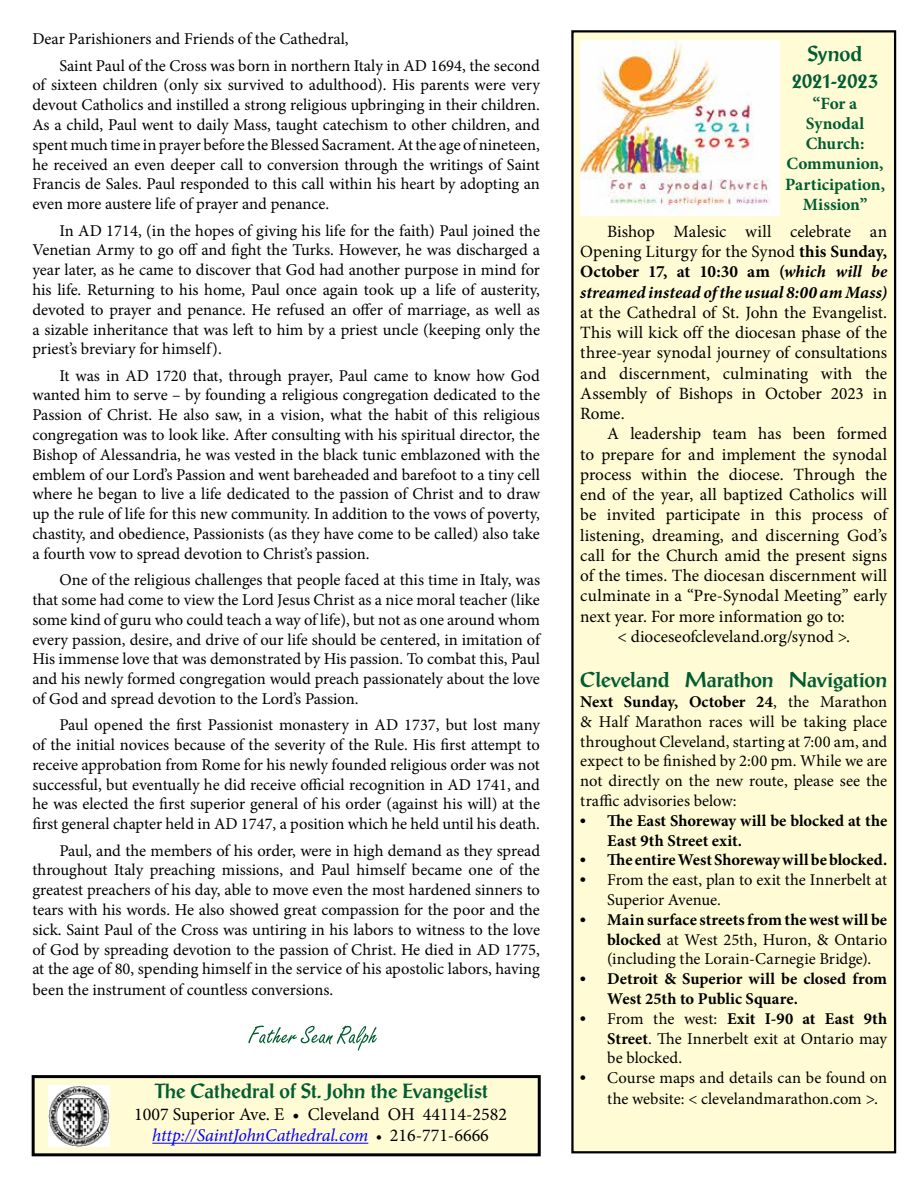
<style>
.page{position:relative;width:918px;height:1188px;background:#fff}
.page>*{position:absolute;margin:0;border:0;box-sizing:border-box;transform-origin:0 0}
.t1{font:500 21px/27px "Post Antiqua Pro";letter-spacing:-.01em;color:#005c31;text-align:center}
.t2{font:500 20.25px "Post Antiqua Pro";color:#005c31}
.t3{font:18px/21.6px "Minion Pro";color:#000;text-align:center}
.t4{font:17.25px/20.2px "Minion Pro";color:#000;text-align:justify}
.t5{font:700 17.25px/20.2px "Minion Pro";letter-spacing:-.005em;color:#005c31;text-align:center}
.t6{font:16.5px/19.8px "Minion Pro";color:#000;text-align:justify}
.t7{font:700 16.5px/19.8px "Minion Pro";color:#000}
.s1{font-style:italic;color:#00f}
.s2{font-size:16.5px}
.s3{font-weight:700}
.s4{font-weight:700;font-style:italic}
.s5{font-family:"Times"}
.s6{font-family:"Times";font-weight:700}
.s7{font-size:17.25px}
</style>
<div class="page">
<div style="left:33px;top:1077px;width:506px;height:78px;background:#fffcd5"></div>
<hr style="left:152px;top:1143px;width:216px;height:1px;background:#00f">
<div style="left:32px;top:1075px;width:509px;height:81px;border:3px solid #000"></div>
<img style="left:48px;top:1085px;width:61px;height:61px">
<svg style="left:248px;top:1026px;width:129px;height:25px"></svg>
<div style="left:572px;top:31px;width:323px;height:1121px;background:#fffcd5"></div>
<div style="left:571px;top:30px;width:325px;height:1123px;border:2px solid #000"></div>
<img style="left:581px;top:40px;width:199px;height:175px">
<p class="t6" style="left:59px;top:26px;width:482px;line-height:26.2px;text-indent:-27px">Dear Parishioners and Friends of the Cathedral,<br>Saint Paul of the Cross was born in northern Italy in AD 1694, the second</p>
<p class="t6" style="left:32px;top:75px;width:509px">of sixteen children (only six survived to adulthood). His parents were very devout Catholics and instilled a strong religious upbringing in their children.<br>As a child, Paul went to daily Mass, taught catechism to other children, and spent much time in prayer before the Blessed Sacrament. At the age of nineteen, he received an even deeper call to conversion through the writings of Saint Francis de Sales. Paul responded to this call within his heart by adopting an even more austere life of prayer and penance.</p>
<p class="t6" style="left:32px;top:220px;width:509px;text-indent:27px">In AD 1714, (in the hopes of giving his life for the faith) Paul joined the Venetian Army to go off and fight the Turks. However, he was discharged a year later, as he came to discover that God had another purpose in mind for his life. Returning to his home, Paul once again took up a life of austerity, devoted to prayer and penance. He refused an offer of marriage, as well as a sizable inheritance that was left to him by a priest uncle (keeping only the priest’s breviary for himself).</p>
<p class="t6" style="left:32px;top:366px;width:509px;text-indent:27px">It was in AD 1720 that, through prayer, Paul came to know how God wanted him to serve – by founding a religious congregation dedicated to the Passion of Christ. He also saw, in a vision, what the habit of this religious congregation was to look like. After consulting with his spiritual director, the Bishop of Alessandria, he was vested in the black tunic emblazoned with the emblem of our Lord’s Passion and went bareheaded and barefoot to a tiny cell where he began to live a life dedicated to the passion of Christ and to draw up the rule of life for this new community. In addition to the vows of poverty, chastity, and obedience, Passionists (as they have come to be called) also take a fourth vow to spread devotion to Christ’s passion.</p>
<p class="t6" style="left:32px;top:570px;width:509px;text-indent:27px">One of the religious challenges that people faced at this time in Italy, was that some had come to view the Lord Jesus Christ as a nice moral teacher (like some kind of guru who could teach a way of life), but not as one around whom every passion, desire, and drive of our life should be centered, in imitation of His immense love that was demonstrated by His passion. To combat this, Paul and his newly formed congregation would preach passionately about the love of God and spread devotion to the Lord’s Passion.</p>
<p class="t6" style="left:32px;top:715px;width:509px;text-indent:27px">Paul opened the first Passionist monastery in AD 1737, but lost many of the initial novices because of the severity of the Rule. His first attempt to receive approbation from Rome for his newly founded religious order was not successful, but eventually he did receive official recognition in AD 1741, and he was elected the first superior general of his order (against his will) at the first general chapter held in AD 1747, a position which he held until his death.</p>
<p class="t6" style="left:32px;top:840px;width:509px;text-indent:27px">Paul, and the members of his order, were in high demand as they spread throughout Italy preaching missions, and Paul himself became one of the greatest preachers of his day, able to move even the most hardened sinners to tears with his words. He also showed great compassion for the poor and the sick. Saint Paul of the Cross was untiring in his labors to witness to the love of God by spreading devotion to the passion of Christ. He died in AD 1775, at the age of 80, spending himself in the service of his apostolic labors, having been the instrument of countless conversions.</p>
<p class="t2" style="left:154px;top:1078px;width:335px">The Cathedral of St. John the Evangelist</p>
<p class="t3" style="left:134px;top:1103px;width:374px">1007 Superior Ave. E • Cleveland OH 44114-2582 <span class="s1">http://SaintJohnCathedral.com</span> <span class="s2">•</span> 216-771-6666</p>
<p class="t1" style="left:792px;top:40px;width:88px">Synod<br>2021-2023</p>
<p class="t5" style="left:785px;top:93px;width:101px">“For a<br>Synodal<br>Church:<br>Communion,<br>Participation,<br>Mission”</p>
<p class="t4" style="left:580px;top:221px;width:308px;text-indent:27px">Bishop Malesic will celebrate an Opening Liturgy for the Synod <span class="s3">this Sunday, October 17, at 10:30 am (</span><span class="s4">which will be streamed instead of the usual 8:00 am Mass)</span></p>
<p class="t4" style="left:580px;top:302px;width:308px">at the Cathedral of St. John the Evangelist.<br>This will kick off the diocesan phase of the three-year synodal journey of consultations and discernment, culminating with the Assembly of Bishops in October 2023 in Rome.</p>
<p class="t4" style="left:607px;top:424px;width:281px">A leadership team has been formed</p>
<p class="t4" style="left:580px;top:444px;width:308px">to prepare for and implement the synodal</p>
<p class="t4" style="left:580px;top:464px;width:308px">process within the diocese. Through the</p>
<p class="t4" style="left:580px;top:484px;width:308px">end of the year, all baptized Catholics will</p>
<p class="t4" style="left:580px;top:505px;width:308px">be invited participate in this process of</p>
<p class="t4" style="left:580px;top:525px;width:308px">listening, dreaming, and discerning God’s</p>
<p class="t4" style="left:580px;top:545px;width:308px">call for the Church amid the present signs</p>
<p class="t4" style="left:580px;top:565px;width:308px">of the times. The diocesan discernment will</p>
<p class="t4" style="left:580px;top:586px;width:308px">culminate in a “Pre-Synodal Meeting” early</p>
<p class="t4" style="left:580px;top:606px;width:266px">next year. For more information go to:</p>
<p class="t4" style="left:617px;top:626px;width:234px">&lt; dioceseofcleveland.org/synod &gt;.</p>
<p class="t1" style="left:580px;top:666px;width:308px">Cleveland Marathon Navigation</p>
<p class="t6" style="left:580px;top:692px;width:308px"><span class="s3">Next Sunday, October 24</span>, the Marathon &amp; Half Marathon races will be taking place throughout Cleveland, starting at 7:00 am, and expect to be finished by 2:00 pm. While we are not directly on the new route, please see the traffic advisories below:</p>
<p class="t7" style="left:607px;top:810px;width:281px;text-indent:-27px"><span class="s5">•</span> The East Shoreway will be blocked at the<br>East 9th Street exit.</p>
<p class="t7" style="left:580px;top:850px;width:308px"><span class="s5">•</span> The entire West Shoreway will be blocked.</p>
<p class="t6" style="left:607px;top:870px;width:281px;text-indent:-27px"><span class="s5">•</span> From the east, plan to exit the Innerbelt at<br>Superior Avenue.</p>
<p class="t6" style="left:607px;top:910px;width:281px;text-indent:-27px"><span class="s6">•</span> <span class="s3">Main surface streets from the west will be blocked</span> at West 25th, Huron, &amp; Ontario (including the Lorain-Carnegie Bridge).</p>
<p class="t7" style="left:607px;top:969px;width:281px;text-indent:-27px"><span class="s5">•</span> Detroit &amp; Superior will be closed from<br>West 25th to Public Square.</p>
<p class="t6" style="left:607px;top:1009px;width:281px;text-indent:-27px"><span class="s5">•</span> From the west: <span class="s3">Exit I-90 at East 9th Street</span>. The Innerbelt exit at Ontario may be blocked.</p>
<p class="t6" style="left:607px;top:1068px;width:281px;line-height:20.7px;text-indent:-27px"><span class="s5">•</span> Course maps and details can be found on the website: &lt; clevelandmarathon.com <span class="s7">&gt;.</span></p>
</div>
